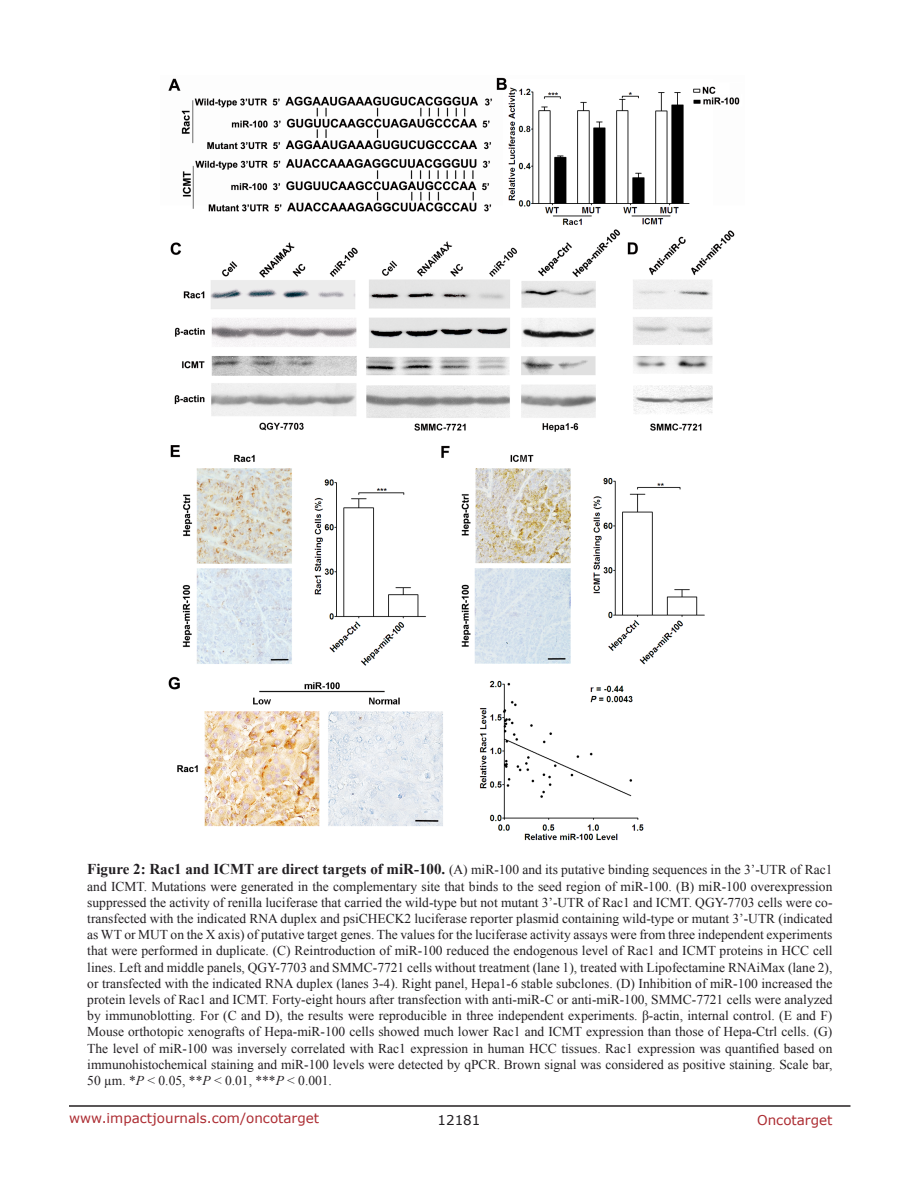
<style>
.page{position:relative;width:918px;height:1188px;background:#fff}
.page>*{position:absolute;margin:0;border:0;box-sizing:border-box;transform-origin:0 0}
.FigureText{font:13.5px/16.2px "Times New Roman";color:#221f22;text-align:justify}
.t1{font:13.5px "Verdana";color:#ac2b31}
.t2{font:13.5px "Verdana";color:#221f22}
.s1{font-weight:700;font-size:15px}
.s2{font-style:italic}
</style>
<div class="page">
<hr style="left:69px;top:1105px;width:781px;height:2px;background:#231f20">
<img style="left:168px;top:77px;width:572px;height:764px">
<p class="FigureText" style="left:87px;top:862px;width:747px"><span class="s1">Figure 2: Rac1 and ICMT are direct targets of miR-100.</span> (A) miR-100 and its putative binding sequences in the 3’-UTR of Rac1 and ICMT. Mutations were generated in the complementary site that binds to the seed region of miR-100. (B) miR-100 overexpression suppressed the activity of renilla luciferase that carried the wild-type but not mutant 3’-UTR of Rac1 and ICMT. QGY-7703 cells were co&shy;transfected with the indicated RNA duplex and psiCHECK2 luciferase reporter plasmid containing wild-type or mutant 3’-UTR (indicated as WT or MUT on the X axis) of putative target genes. The values for the luciferase activity assays were from three independent experiments that were performed in duplicate. (C) Reintroduction of miR-100 reduced the endogenous level of Rac1 and ICMT proteins in HCC cell lines. Left and middle panels, QGY-7703 and SMMC-7721 cells without treatment (lane 1), treated with Lipofectamine RNAiMax (lane 2), or transfected with the indicated RNA duplex (lanes 3-4). Right panel, Hepa1-6 stable subclones. (D) Inhibition of miR-100 increased the protein levels of Rac1 and ICMT. Forty-eight hours after transfection with anti-miR-C or anti-miR-100, SMMC-7721 cells were analyzed by immunoblotting. For (C and D), the results were reproducible in three independent experiments. β-actin, internal control. (E and F)<br>Mouse orthotopic xenografts of Hepa-miR-100 cells showed much lower Rac1 and ICMT expression than those of Hepa-Ctrl cells. (G)<br>The level of miR-100 was inversely correlated with Rac1 expression in human HCC tissues. Rac1 expression was quantified based on immunohistochemical staining and miR-100 levels were detected by qPCR. Brown signal was considered as positive staining. Scale bar, 50 µm. *<span class="s2">P</span> &lt; 0.05, **<span class="s2">P</span> &lt; 0.01, ***<span class="s2">P</span> &lt; 0.001.</p>
<p class="t1" style="left:69px;top:1109px;width:252px">www.impactjournals.com/oncotarget</p>
<p class="t2" style="left:438px;top:1111px;width:44px">12181</p>
<p class="t1" style="left:757px;top:1111px;width:77px">Oncotarget</p>
</div>
